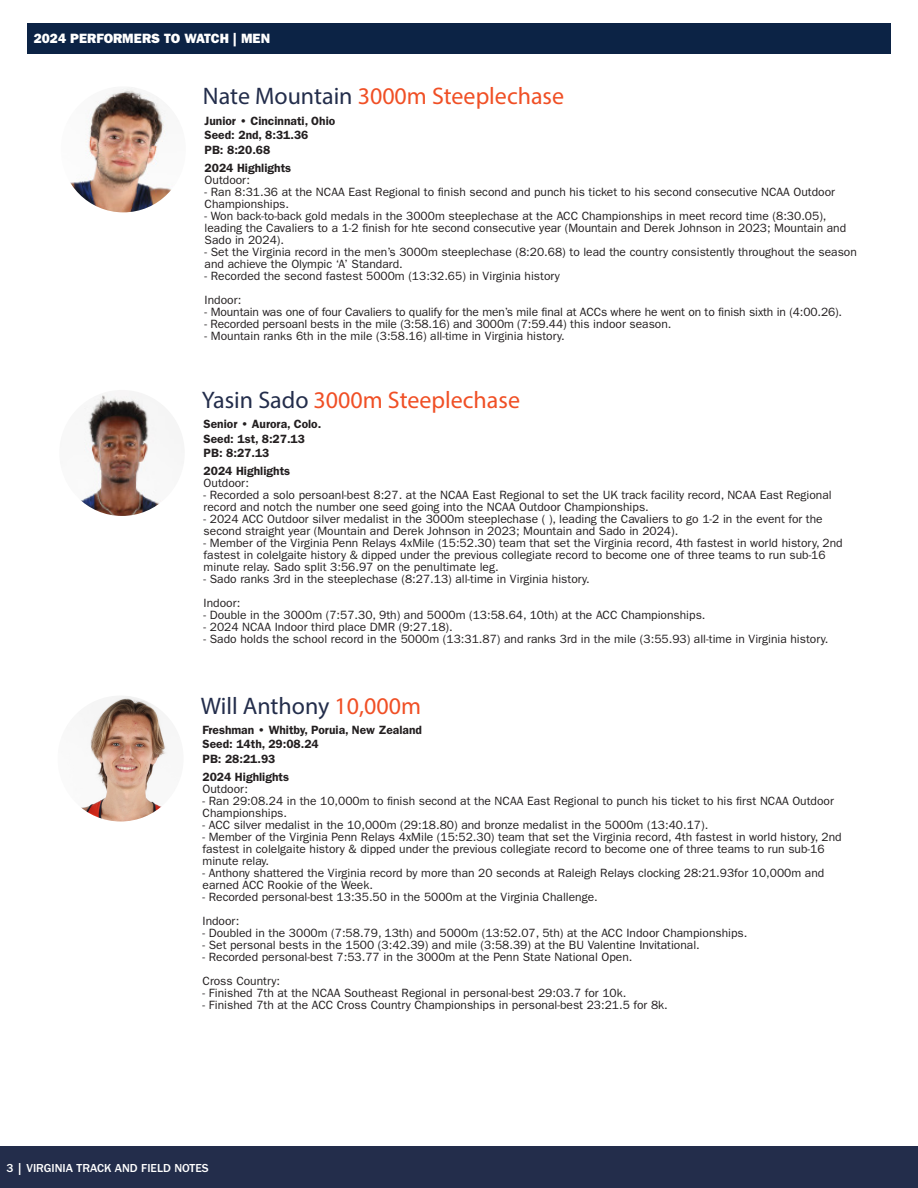
<style>
.page{position:relative;width:918px;height:1188px;background:#fff}
.page>*{position:absolute;margin:0;border:0;box-sizing:border-box;transform-origin:0 0}
.t1{font:24px "Myriad Pro";color:#f04f25}
.t2{font:24px "Myriad Pro";color:#232d4b}
.t3{font:13.5px "ITC Franklin Gothic Std Hvy";color:#fff}
.t4{font:12px/12px "ITC Franklin Gothic Std";color:#231f20}
.t5{font:600 12px/14.4px "ITC Franklin Gothic Std";color:#231f20}
.t6{font:500 12px "ITC Franklin Gothic Std";color:#fff}
.s1{color:#232d4b}
.s2{color:#f04f25}
</style>
<div class="page">
<div style="left:0;top:1146px;width:918px;height:42px;background:#232d4b"></div>
<div style="left:27px;top:24px;width:864px;height:30px;background:#0c2345"></div>
<img style="left:59px;top:390px;width:126px;height:126px;border-radius:63px">
<img style="left:70px;top:87px;width:101px;height:125px">
<img style="left:58px;top:696px;width:126px;height:126px;border-radius:63px">
<p class="t3" style="left:34px;top:31px;width:238px">2024 PERFORMERS TO WATCH | MEN</p>
<p class="t1" style="left:203px;top:82px;width:363px"><span class="s1">Nate Mountain</span> 3000m Steeplechase</p>
<p class="t5" style="left:205px;top:114px;width:132px">Junior • Cincinnati, Ohio</p>
<p class="t5" style="left:205px;top:128px;width:105px">Seed: 2nd, 8:31.36</p>
<p class="t5" style="left:205px;top:142px;width:67px">PB: 8:20.68</p>
<p class="t5" style="left:205px;top:160px;width:88px">2024 Highlights</p>
<p class="t4" style="left:205px;top:174px;width:47px">Outdoor:</p>
<p class="t4" style="left:205px;top:186px;width:632px">- Ran 8:31.36 at the NCAA East Regional to finish second and punch his ticket to his second consecutive NCAA Outdoor<br>Championships.</p>
<p class="t4" style="left:205px;top:210px;width:643px">- Won back-to-back gold medals in the 3000m steeplechase at the ACC Championships in meet record time (8:30.05), leading the Cavaliers to a 1-2 finish for hte second consecutive year (Mountain and Derek Johnson in 2023; Mountain and<br>Sado in 2024).</p>
<p class="t4" style="left:205px;top:246px;width:654px">- Set the Virginia record in the men’s 3000m steeplechase (8:20.68) to lead the country consistently throughout the season and achieve the Olympic ‘A’ Standard.</p>
<p class="t4" style="left:205px;top:270px;width:357px">- Recorded the second fastest 5000m (13:32.65) in Virginia history</p>
<p class="t4" style="left:205px;top:294px;width:38px">Indoor:</p>
<p class="t4" style="left:205px;top:306px;width:639px">- Mountain was one of four Cavaliers to qualify for the men’s mile final at ACCs where he went on to finish sixth in (4:00.26).</p>
<p class="t4" style="left:205px;top:318px;width:468px">- Recorded persoanl bests in the mile (3:58.16) and 3000m (7:59.44) this indoor season.</p>
<p class="t4" style="left:205px;top:330px;width:362px">- Mountain ranks 6th in the mile (3:58.16) all-time in Virginia history.</p>
<p class="t1" style="left:202px;top:385px;width:320px"><span class="s1">Yasin Sado</span> 3000m Steeplechase</p>
<p class="t5" style="left:204px;top:417px;width:119px">Senior • Aurora, Colo.</p>
<p class="t5" style="left:204px;top:432px;width:103px">Seed: 1st, 8:27.13<br>PB: 8:27.13</p>
<p class="t5" style="left:204px;top:464px;width:88px">2024 Highlights</p>
<p class="t4" style="left:204px;top:477px;width:47px">Outdoor:</p>
<p class="t4" style="left:204px;top:489px;width:630px">- Recorded a solo persoanl-best 8:27. at the NCAA East Regional to set the UK track facility record, NCAA East Regional record and notch the number one seed going into the NCAA Outdoor Championships.</p>
<p class="t4" style="left:204px;top:513px;width:621px">- 2024 ACC Outdoor silver medalist in the 3000m steeplechase ( ), leading the Cavaliers to go 1-2 in the event for the second straight year (Mountain and Derek Johnson in 2023; Mountain and Sado in 2024).</p>
<p class="t4" style="left:204px;top:537px;width:641px">- Member of the Virginia Penn Relays 4xMile (15:52.30) team that set the Virginia record, 4th fastest in world history, 2nd fastest in colelgaite history &amp; dipped under the previous collegiate record to become one of three teams to run sub-16 minute relay. Sado split 3:56.97 on the penultimate leg.</p>
<p class="t4" style="left:204px;top:573px;width:388px">- Sado ranks 3rd in the steeplechase (8:27.13) all-time in Virginia history.</p>
<p class="t4" style="left:204px;top:597px;width:38px">Indoor:</p>
<p class="t4" style="left:204px;top:609px;width:503px">- Double in the 3000m (7:57.30, 9th) and 5000m (13:58.64, 10th) at the ACC Championships.</p>
<p class="t4" style="left:204px;top:621px;width:251px">- 2024 NCAA Indoor third place DMR (9:27.18).</p>
<p class="t4" style="left:204px;top:633px;width:626px">- Sado holds the school record in the 5000m (13:31.87) and ranks 3rd in the mile (3:55.93) all-time in Virginia history.</p>
<p class="t2" style="left:201px;top:691px;width:222px">Will Anthony <span class="s2">10,000m</span></p>
<p class="t5" style="left:203px;top:723px;width:221px">Freshman • Whitby, Poruia, New Zealand<br>Seed: 14th, 29:08.24<br>PB: 28:21.93</p>
<p class="t5" style="left:203px;top:770px;width:88px">2024 Highlights</p>
<p class="t4" style="left:203px;top:783px;width:47px">Outdoor:</p>
<p class="t4" style="left:203px;top:795px;width:633px">- Ran 29:08.24 in the 10,000m to finish second at the NCAA East Regional to punch his ticket to his first NCAA Outdoor<br>Championships.</p>
<p class="t4" style="left:203px;top:819px;width:507px">- ACC silver medalist in the 10,000m (29:18.80) and bronze medalist in the 5000m (13:40.17).</p>
<p class="t4" style="left:203px;top:831px;width:641px">- Member of the Virginia Penn Relays 4xMile (15:52.30) team that set the Virginia record, 4th fastest in world history, 2nd fastest in colelgaite history &amp; dipped under the previous collegiate record to become one of three teams to run sub-16 minute relay.</p>
<p class="t4" style="left:203px;top:867px;width:623px">- Anthony shattered the Virginia record by more than 20 seconds at Raleigh Relays clocking 28:21.93for 10,000m and earned ACC Rookie of the Week.</p>
<p class="t4" style="left:203px;top:891px;width:397px">- Recorded personal-best 13:35.50 in the 5000m at the Virginia Challenge.</p>
<p class="t4" style="left:203px;top:915px;width:38px">Indoor:</p>
<p class="t4" style="left:203px;top:927px;width:546px">- Doubled in the 3000m (7:58.79, 13th) and 5000m (13:52.07, 5th) at the ACC Indoor Championships.</p>
<p class="t4" style="left:203px;top:939px;width:499px">- Set personal bests in the 1500 (3:42.39) and mile (3:58.39) at the BU Valentine Invitational.</p>
<p class="t4" style="left:203px;top:951px;width:431px">- Recorded personal-best 7:53.77 in the 3000m at the Penn State National Open.</p>
<p class="t4" style="left:203px;top:975px;width:79px">Cross Country:</p>
<p class="t4" style="left:203px;top:987px;width:425px">- Finished 7th at the NCAA Southeast Regional in personal-best 29:03.7 for 10k.</p>
<p class="t4" style="left:203px;top:999px;width:467px">- Finished 7th at the ACC Cross Country Championships in personal-best 23:21.5 for 8k.</p>
<p class="t6" style="left:6px;top:1161px;width:204px">3 | VIRGINIA TRACK AND FIELD NOTES</p>
</div>
